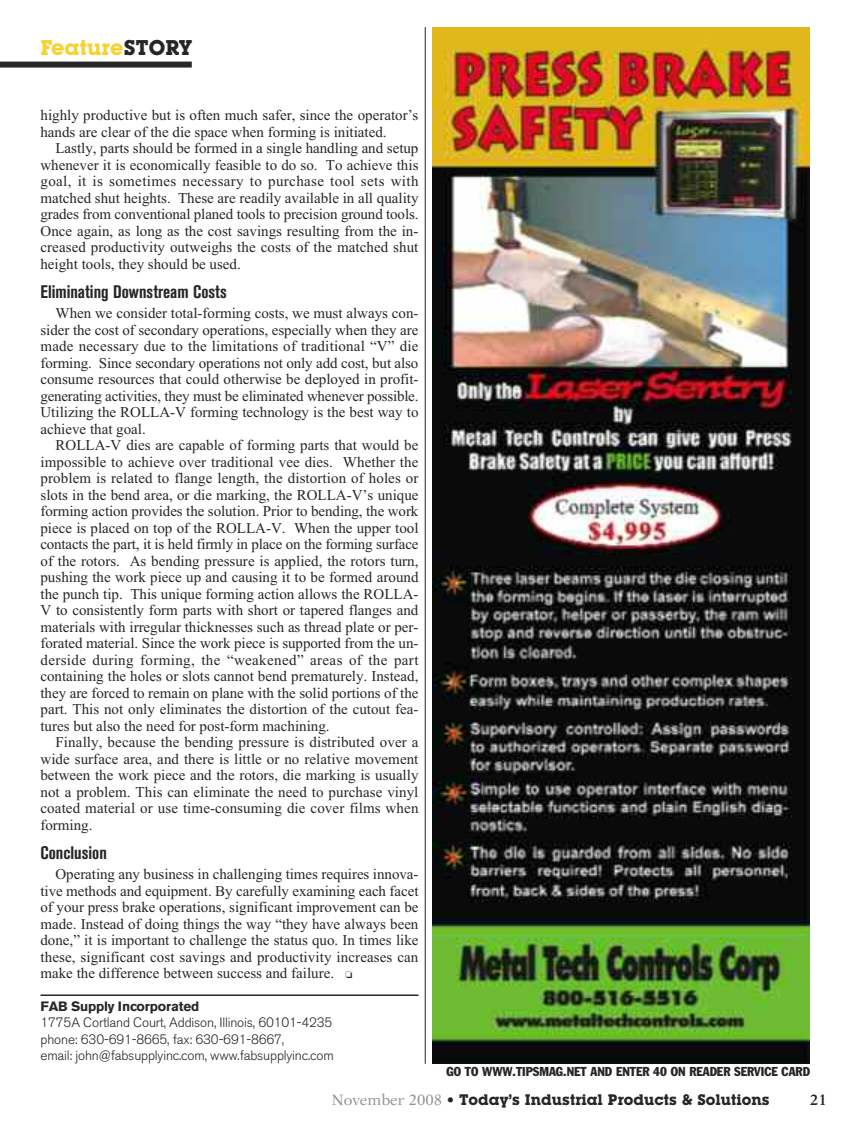
<style>
.page{position:relative;width:864px;height:1134px;background:#fff}
.page>*{position:absolute;margin:0;border:0;box-sizing:border-box;transform-origin:0 0}
.t1{font:700 21px "Lubalin Graph IT Cby BT";color:#f6d332}
.t2{font:700 condensed 18px "Akzidenz Grotesk BE";color:#272627}
.t3{font:15px/16.5px "Times New Roman";color:#272627;text-align:justify}
.t4{font:700 15px "Lubalin Graph IT Cby BT";color:#272627}
.t5{font:600 15px "New Aster";color:#272627}
.t6{font:300 13.5px/16.5px "Akzidenz Grotesk BE";letter-spacing:-.01em;color:#272627}
.t7{font:700 13.5px "Akzidenz Grotesk BE";letter-spacing:-.01em;color:#272627}
.t8{font:condensed 12.75px "Franklin Gothic";color:#272627}
.s1{color:#272627}
.s2{font-family:"New Aster";font-weight:400;color:#939393}
.s3{font-family:"New Aster";font-weight:600}
</style>
<div class="page">
<hr style="left:40px;top:994px;width:378px;height:2px;background:#272627">
<img style="left:432px;top:27px;width:378px;height:1037px">
<hr style="left:425px;top:27px;width:1px;height:1037px;background:#272627">
<div style="left:0;top:62px;width:192px;height:6px;background:#272627"></div>
<h1 class="t1" style="left:40px;top:41px;width:153px">Feature<span class="s1">STORY</span></h1>
<p class="t3" style="left:40px;top:107px;width:379px">highly productive but is often much safer, since the operator’s hands are clear of the die space when forming is initiated.</p>
<p class="t3" style="left:40px;top:140px;width:380px;text-indent:15px">Lastly, parts should be formed in a single handling and setup whenever it is economically feasible to do so. To achieve this goal, it is sometimes necessary to purchase tool sets with matched shut heights. These are readily available in all quality grades from conventional planed tools to precision ground tools.<br>Once again, as long as the cost savings resulting from the in&shy;creased productivity outweighs the costs of the matched shut height tools, they should be used.</p>
<p class="t2" style="left:40px;top:286px;width:188px">Eliminating Downstream Costs</p>
<p class="t3" style="left:40px;top:305px;width:380px;text-indent:15px">When we consider total-forming costs, we must always con&shy;sider the cost of secondary operations, especially when they are made necessary due to the limitations of traditional “V” die forming. Since secondary operations not only add cost, but also consume resources that could otherwise be deployed in profit&shy;generating activities, they must be eliminated whenever possible.<br>Utilizing the ROLLA-V forming technology is the best way to achieve that goal.</p>
<p class="t3" style="left:40px;top:437px;width:380px;text-indent:15px">ROLLA-V dies are capable of forming parts that would be impossible to achieve over traditional vee dies. Whether the problem is related to flange length, the distortion of holes or slots in the bend area, or die marking, the ROLLA-V’s unique forming action provides the solution. Prior to bending, the work piece is placed on top of the ROLLA-V. When the upper tool contacts the part, it is held firmly in place on the forming surface of the rotors. As bending pressure is applied, the rotors turn, pushing the work piece up and causing it to be formed around the punch tip. This unique forming action allows the ROLLA-V to consistently form parts with short or tapered flanges and materials with irregular thicknesses such as thread plate or per&shy;forated material. Since the work piece is supported from the un&shy;derside during forming, the “weakened” areas of the part containing the holes or slots cannot bend prematurely. Instead, they are forced to remain on plane with the solid portions of the part. This not only eliminates the distortion of the cutout fea&shy;tures but also the need for post-form machining.</p>
<p class="t3" style="left:40px;top:734px;width:380px;text-indent:15px">Finally, because the bending pressure is distributed over a wide surface area, and there is little or no relative movement between the work piece and the rotors, die marking is usually not a problem. This can eliminate the need to purchase vinyl coated material or use time-consuming die cover films when forming.</p>
<p class="t2" style="left:40px;top:847px;width:68px">Conclusion</p>
<p class="t3" style="left:40px;top:866px;width:380px;text-indent:15px">Operating any business in challenging times requires innova&shy;tive methods and equipment. By carefully examining each facet of your press brake operations, significant improvement can be made. Instead of doing things the way “they have always been done,” it is important to challenge the status quo. In times like these, significant cost savings and productivity increases can make the difference between success and failure. ❏</p>
<p class="t7" style="left:40px;top:1001px;width:160px">FAB Supply Incorporated</p>
<p class="t6" style="left:40px;top:1016px;width:295px">1775A Cortland Court, Addison, Illinois, 60101-4235 phone: 630-691-8665, fax: 630-691-8667,<br>email: john@fabsupplyinc.com, www.fabsupplyinc.com</p>
<p class="t8" style="left:447px;top:1067px;width:365px">GO TO WWW.TIPSMAG.NET AND ENTER 40 ON READER SERVICE CARD</p>
<p class="t4" style="left:332px;top:1094px;width:439px"><span class="s2">November 2008</span> <span class="s3">•</span> Today’s Industrial Products &amp; Solutions</p>
<p class="t5" style="left:810px;top:1094px;width:19px">21</p>
</div>
